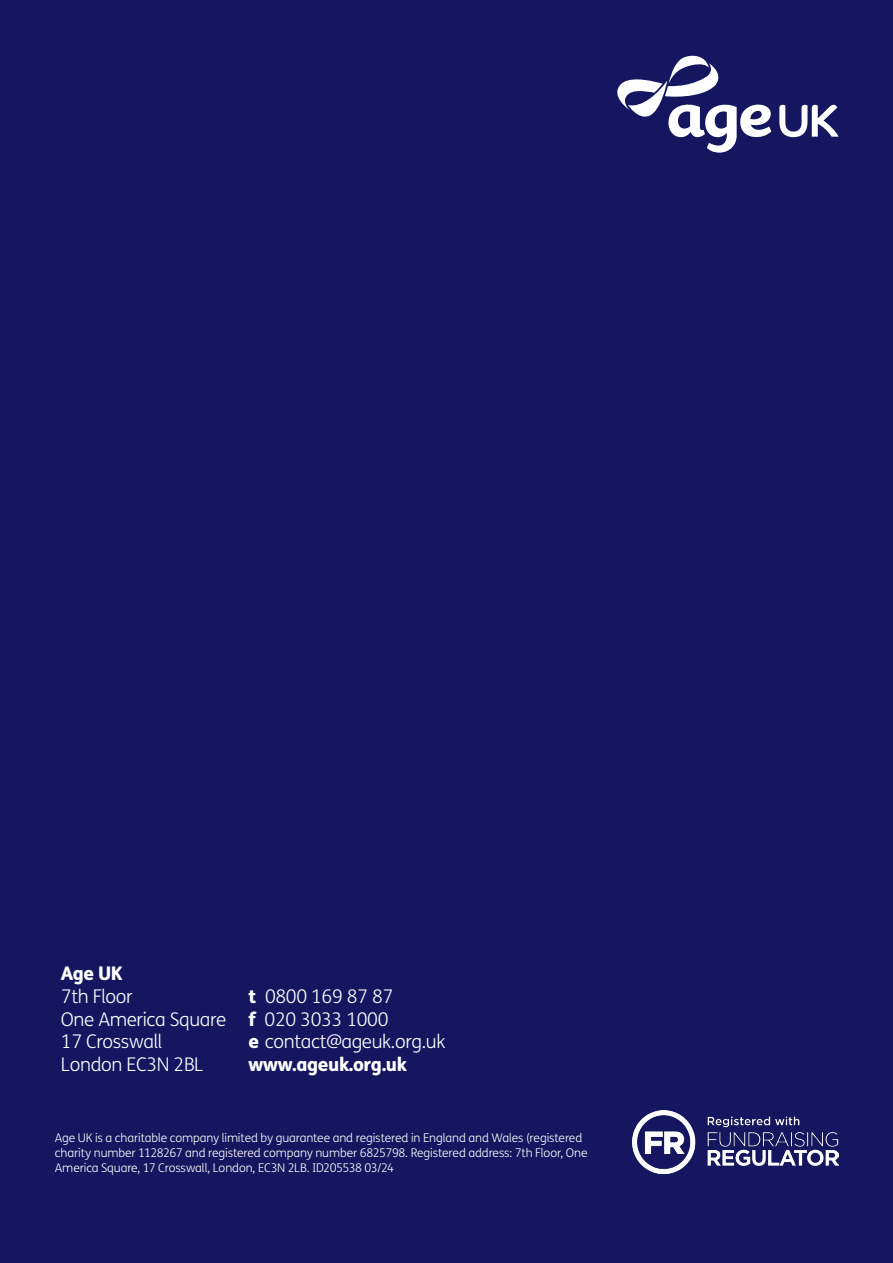
<style>
.page{position:relative;width:893px;height:1263px;background:#141760}
.page>*{position:absolute;margin:0;border:0;box-sizing:border-box;transform-origin:0 0}
.t1{font:300 18.9px/22.6px "FS Me";letter-spacing:-.02em;color:#fff}
.t2{font:800 18.9px "FS Me";color:#fff}
.t3{font:300 12px/15px "FS Me";letter-spacing:-.01em;color:#fff}
.s1{font-weight:800}
</style>
<div class="page">
<svg style="left:617px;top:56px;width:221px;height:97px"></svg>
<img style="left:633px;top:1110px;width:206px;height:63px">
<h1 class="t2" style="left:61px;top:959px;width:64px">Age UK</h1>
<h1 class="t1" style="left:61px;top:985px;width:167px">7th Floor<br>One America Square<br>17 Crosswall<br>London EC3N 2BL</h1>
<h1 class="t1" style="left:249px;top:985px;width:198px"><span class="s1">t</span> 0800 169 87 87<br><span class="s1">f</span> 020 3033 1000<br><span class="s1">e</span> contact@ageuk.org.uk <span class="s1">www.ageuk.org.uk</span></h1>
<p class="t3" style="left:55px;top:1130px;width:534px">Age UK is a charitable company limited by guarantee and registered in England and Wales (registered charity number 1128267 and registered company number 6825798. Registered address: 7th Floor, One<br>America Square, 17 Crosswall, London, EC3N 2LB. ID205538 03/24</p>
</div>
